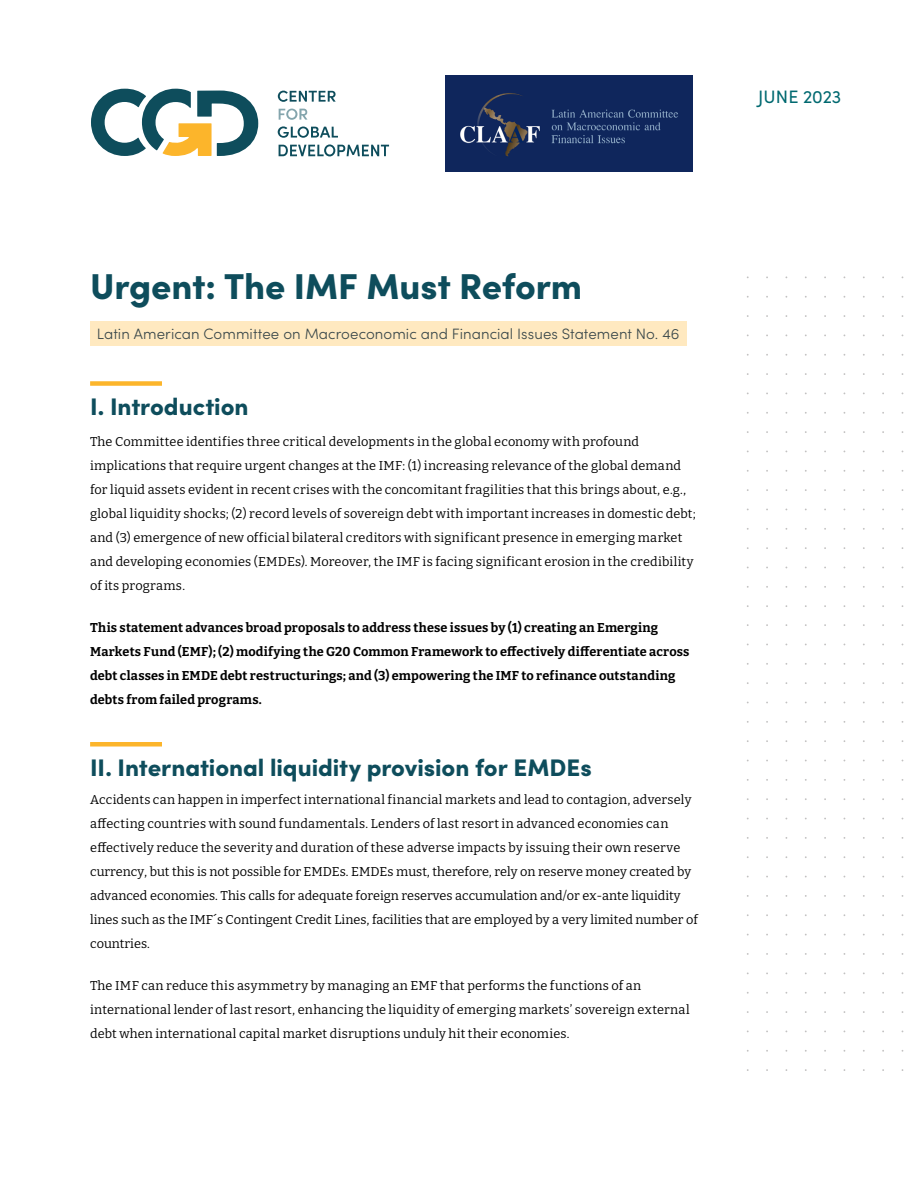
<style>
.page{position:relative;width:918px;height:1188px;background:#fff}
.page>*{position:absolute;margin:0;border:0;box-sizing:border-box;transform-origin:0 0}
.t1{font:900 36px "Sofia Pro";letter-spacing:-.005em;color:#0e4d5c}
.t2{font:900 24px "Sofia Pro";color:#0e4d5c}
.t3{font:18px "Sofia Pro";color:#016970}
.t4{font:300 15px "Sofia Pro";letter-spacing:.005em;color:#39474a}
.t5{font:12.75px/24px "Bitter";letter-spacing:.01em;color:#000}
.t6{font:700 12.75px/24px "Bitter";letter-spacing:.015em;color:#000}
</style>
<div class="page">
<svg style="left:91px;top:89px;width:167px;height:67px"></svg>
<svg style="left:279px;top:144px;width:110px;height:12px"></svg>
<svg style="left:278px;top:126px;width:60px;height:12px"></svg>
<svg style="left:279px;top:109px;width:28px;height:11px"></svg>
<svg style="left:278px;top:91px;width:58px;height:11px"></svg>
<div style="left:90px;top:381px;width:72px;height:5px;background:#fcb52b"></div>
<div style="left:90px;top:742px;width:72px;height:5px;background:#fcb52b"></div>
<div style="left:90px;top:321px;width:596px;height:24px;background:#ffe9c0"></div>
<img style="left:446px;top:75px;width:247px;height:96px">
<h3 class="t3" style="left:758px;top:84px;width:85px">JUNE 2023</h3>
<h1 class="t1" style="left:90px;top:259px;width:494px">Urgent: The IMF Must Reform</h1>
<p class="t4" style="left:97px;top:322px;width:584px">Latin American Committee on Macroeconomic and Financial Issues Statement No. 46</p>
<h2 class="t2" style="left:90px;top:388px;width:160px">I. Introduction</h2>
<p class="t5" style="left:90px;top:429px;width:607px">The Committee identifies three critical developments in the global economy with profound implications that require urgent changes at the IMF: (1) increasing relevance of the global demand for liquid assets evident in recent crises with the concomitant fragilities that this brings about, e.g., global liquidity shocks; (2) record levels of sovereign debt with important increases in domestic debt; and (3) emergence of new official bilateral creditors with significant presence in emerging market and developing economies (EMDEs). Moreover, the IMF is facing significant erosion in the credibility of its programs.</p>
<p class="t6" style="left:90px;top:615px;width:601px">This statement advances broad proposals to address these issues by (1) creating an Emerging Markets Fund (EMF); (2) modifying the G20 Common Framework to effectively differentiate across debt classes in EMDE debt restructurings; and (3) empowering the IMF to refinance outstanding debts from failed programs.</p>
<h2 class="t2" style="left:90px;top:749px;width:503px">II. International liquidity provision for EMDEs</h2>
<p class="t5" style="left:90px;top:788px;width:609px">Accidents can happen in imperfect international financial markets and lead to contagion, adversely affecting countries with sound fundamentals. Lenders of last resort in advanced economies can effectively reduce the severity and duration of these adverse impacts by issuing their own reserve currency, but this is not possible for EMDEs. EMDEs must, therefore, rely on reserve money created by advanced economies. This calls for adequate foreign reserves accumulation and/or ex-ante liquidity lines such as the IMF´s Contingent Credit Lines, facilities that are employed by a very limited number of countries.</p>
<p class="t5" style="left:90px;top:974px;width:601px">The IMF can reduce this asymmetry by managing an EMF that performs the functions of an international lender of last resort, enhancing the liquidity of emerging markets’ sovereign external debt when international capital market disruptions unduly hit their economies.</p>
</div>
